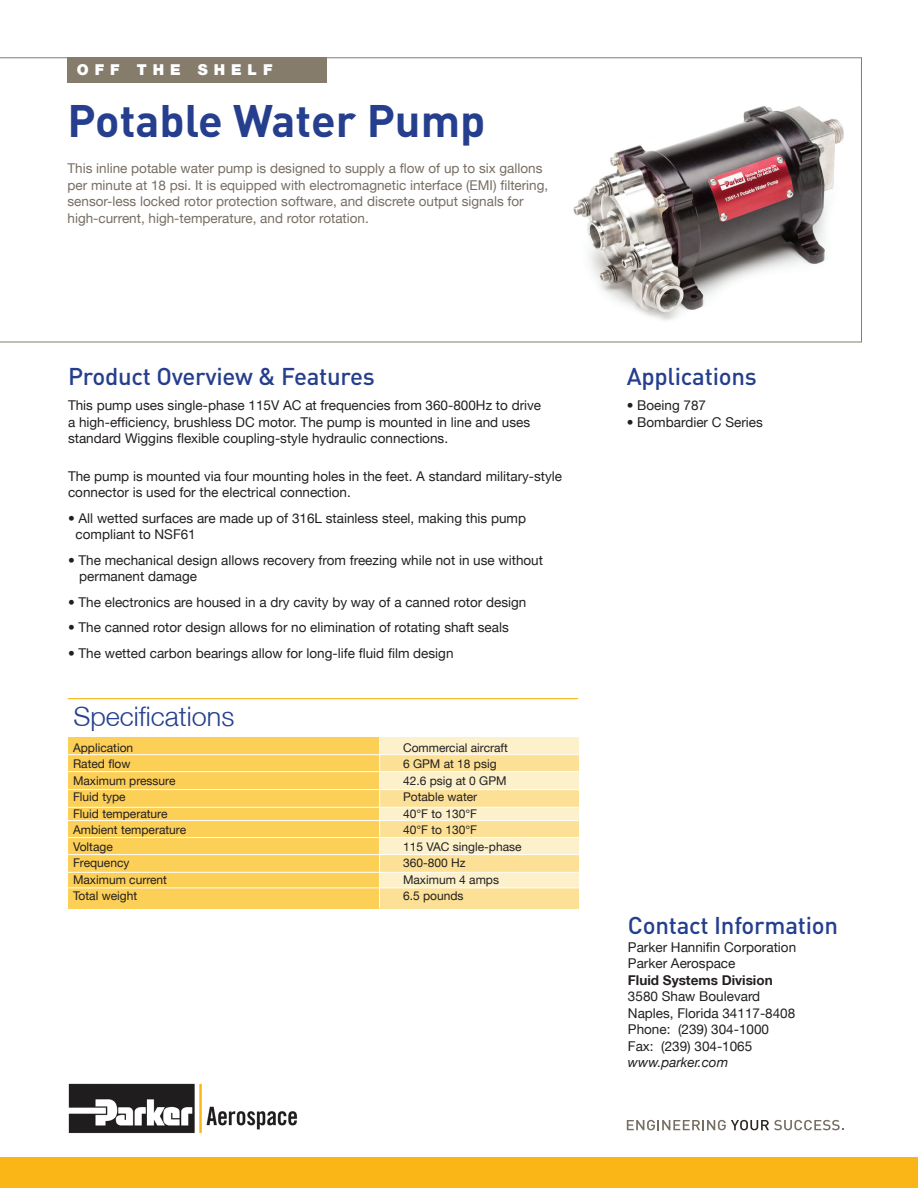
<style>
.page{position:relative;width:918px;height:1188px;background:#fff}
.page>*{position:absolute;margin:0;border:0;box-sizing:border-box;transform-origin:0 0}
.t1{font:700 45px "DINOT";color:#253f8e}
.t2{font:300 27px "Helvetica Neue LT";color:#253f8e}
.t3{font:500 24px "DINOT";letter-spacing:-.01em;color:#253f8e}
.t4{font:900 15px "Helvetica Neue LT";letter-spacing:.4em;color:#fff}
.t5{font:13.5px/16.5px "Helvetica Neue LT";color:#231f20}
.t6{font:13.5px/16.5px "Helvetica Neue LT";color:#776e63}
.t7{font:700 13.5px "Helvetica Neue LT";color:#231f20}
.t8{font:italic 13.5px "Helvetica Neue LT";color:#231f20}
.t9{font:12px "Helvetica Neue LT";color:#231f20}
</style>
<div class="page">
<svg style="left:627px;top:1120px;width:217px;height:10px"></svg>
<img style="left:68px;top:1083px;width:229px;height:51px">
<div style="left:0;top:1158px;width:918px;height:30px;background:#fab616"></div>
<div style="left:68px;top:57px;width:259px;height:25px;background:#867c6c"></div>
<img style="left:573px;top:106px;width:271px;height:215px">
<div style="left:68px;top:737px;width:312px;height:172px;background:#fccf57"></div>
<div style="left:380px;top:737px;width:198px;height:172px;background:#fcf1cb"></div>
<hr style="left:68px;top:698px;width:510px;height:1px;background:#fab616">
<div style="left:380px;top:754px;width:198px;height:18px;background:#fce096"></div>
<div style="left:380px;top:790px;width:198px;height:18px;background:#fce096"></div>
<div style="left:380px;top:820px;width:198px;height:18px;background:#fce096"></div>
<div style="left:380px;top:855px;width:198px;height:18px;background:#fce096"></div>
<div style="left:380px;top:888px;width:198px;height:21px;background:#fce096"></div>
<hr style="left:68px;top:754px;width:513px;height:1px;background:#fff">
<hr style="left:68px;top:771px;width:513px;height:1px;background:#fff">
<hr style="left:68px;top:789px;width:513px;height:1px;background:#fff">
<hr style="left:68px;top:807px;width:513px;height:1px;background:#fff">
<hr style="left:68px;top:820px;width:513px;height:1px;background:#fff">
<hr style="left:68px;top:837px;width:513px;height:1px;background:#fff">
<hr style="left:68px;top:854px;width:513px;height:1px;background:#fff">
<hr style="left:68px;top:872px;width:513px;height:1px;background:#fff">
<hr style="left:68px;top:888px;width:513px;height:1px;background:#fff">
<hr style="left:379px;top:732px;width:1px;height:177px;background:#fff">
<p class="t4" style="left:77px;top:61px;width:197px">OFF THE SHELF</p>
<h1 class="t1" style="left:68px;top:90px;width:419px">Potable Water Pump</h1>
<p class="t6" style="left:68px;top:160px;width:482px">This inline potable water pump is designed to supply a flow of up to six gallons per minute at 18 psi. It is equipped with electromagnetic interface (EMI) filtering, sensor-less locked rotor protection software, and discrete output signals for high-current, high-temperature, and rotor rotation.</p>
<h3 class="t3" style="left:68px;top:360px;width:308px">Product Overview &amp; Features</h3>
<p class="t5" style="left:68px;top:397px;width:475px">This pump uses single-phase 115V AC at frequencies from 360-800Hz to drive a high-efficiency, brushless DC motor. The pump is mounted in line and uses standard Wiggins flexible coupling-style hydraulic connections.</p>
<p class="t5" style="left:68px;top:468px;width:496px">The pump is mounted via four mounting holes in the feet. A standard military-style connector is used for the electrical connection.</p>
<p class="t5" style="left:76px;top:510px;width:452px;text-indent:-8px">• All wetted surfaces are made up of 316L stainless steel, making this pump compliant to NSF61</p>
<p class="t5" style="left:79px;top:552px;width:465px;text-indent:-11px">• The mechanical design allows recovery from freezing while not in use without permanent damage</p>
<p class="t5" style="left:68px;top:594px;width:460px">• The electronics are housed in a dry cavity by way of a canned rotor design</p>
<p class="t5" style="left:68px;top:619px;width:442px">• The canned rotor design allows for no elimination of rotating shaft seals</p>
<p class="t5" style="left:68px;top:645px;width:387px">• The wetted carbon bearings allow for long-life fluid film design</p>
<h2 class="t2" style="left:73px;top:700px;width:163px">Specifications</h2>
<p class="t9" style="left:73px;top:740px;width:62px">Application</p>
<p class="t9" style="left:403px;top:740px;width:106px">Commercial aircraft</p>
<p class="t9" style="left:73px;top:757px;width:59px">Rated flow</p>
<p class="t9" style="left:403px;top:757px;width:95px">6 GPM at 18 psig</p>
<p class="t9" style="left:73px;top:773px;width:104px">Maximum pressure</p>
<p class="t9" style="left:403px;top:773px;width:105px">42.6 psig at 0 GPM</p>
<p class="t9" style="left:73px;top:790px;width:54px">Fluid type</p>
<p class="t9" style="left:403px;top:790px;width:76px">Potable water</p>
<p class="t9" style="left:73px;top:806px;width:96px">Fluid temperature</p>
<p class="t9" style="left:403px;top:806px;width:76px">40°F to 130°F</p>
<p class="t9" style="left:73px;top:823px;width:115px">Ambient temperature</p>
<p class="t9" style="left:403px;top:823px;width:76px">40°F to 130°F</p>
<p class="t9" style="left:73px;top:839px;width:41px">Voltage</p>
<p class="t9" style="left:403px;top:839px;width:120px">115 VAC single-phase</p>
<p class="t9" style="left:73px;top:856px;width:58px">Frequency</p>
<p class="t9" style="left:403px;top:856px;width:64px">360-800 Hz</p>
<p class="t9" style="left:73px;top:872px;width:96px">Maximum current</p>
<p class="t9" style="left:403px;top:872px;width:98px">Maximum 4 amps</p>
<p class="t9" style="left:73px;top:889px;width:66px">Total weight</p>
<p class="t9" style="left:403px;top:889px;width:62px">6.5 pounds</p>
<h3 class="t3" style="left:627px;top:360px;width:132px">Applications</h3>
<p class="t5" style="left:627px;top:397px;width:81px">• Boeing 787</p>
<p class="t5" style="left:627px;top:414px;width:138px">• Bombardier C Series</p>
<h3 class="t3" style="left:628px;top:909px;width:212px">Contact Information</h3>
<p class="t5" style="left:628px;top:938px;width:170px">Parker Hannifin Corporation<br>Parker Aerospace</p>
<p class="t7" style="left:628px;top:971px;width:146px">Fluid Systems Division</p>
<p class="t5" style="left:628px;top:988px;width:169px">3580 Shaw Boulevard<br>Naples, Florida 34117-8408<br>Phone: (239) 304-1000<br>Fax: (239) 304-1065</p>
<p class="t8" style="left:628px;top:1054px;width:102px">www.parker.com</p>
</div>
